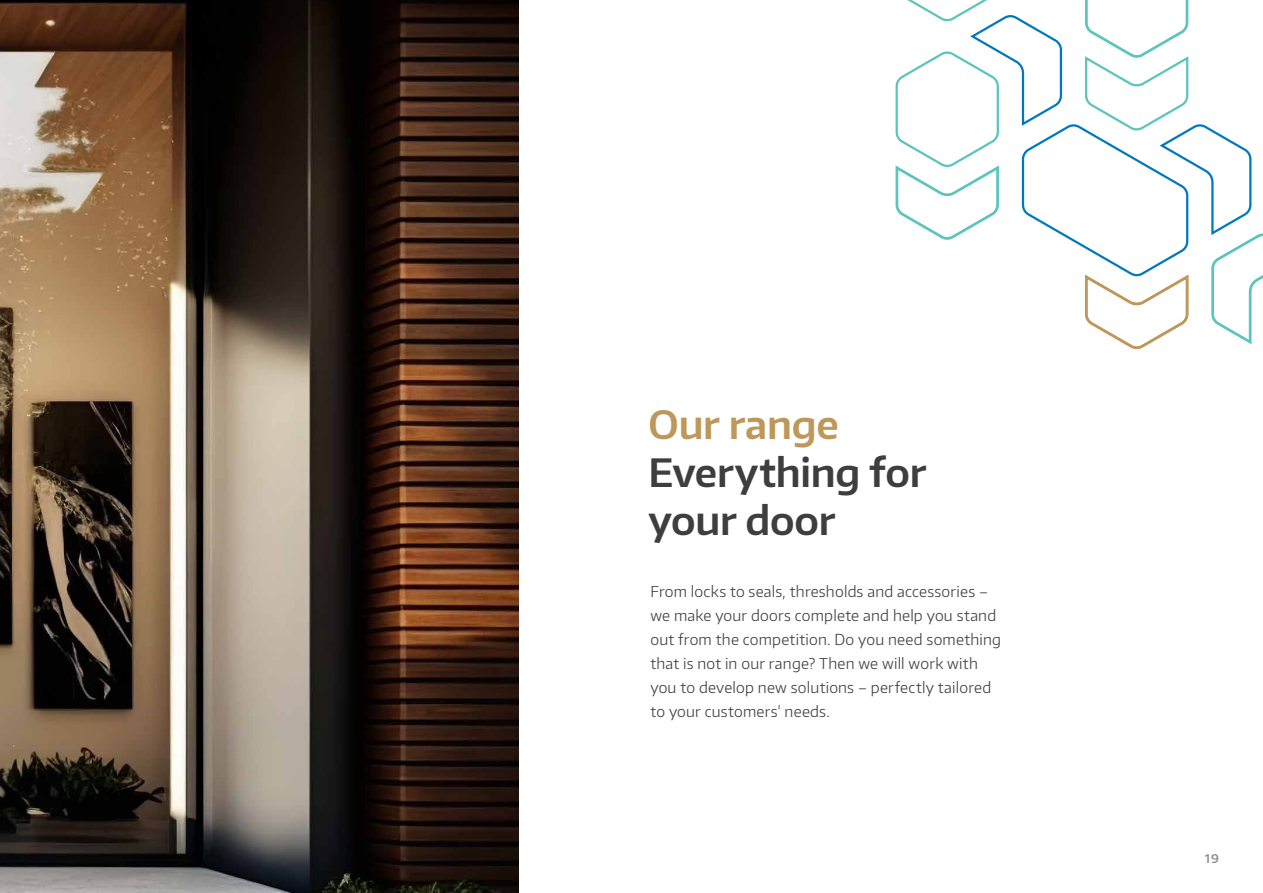
<style>
.page{position:relative;width:1263px;height:893px;background:#fff}
.page>*{position:absolute;margin:0;border:0;box-sizing:border-box;transform-origin:0 0}
.Headline_-_DARK{font:600 39px/48px "Encode Sans Normal";letter-spacing:-.005em;color:#3e3e3f}
.Headline_-_GOLD{font:600 39px "Encode Sans Normal";letter-spacing:-.005em;color:#be985a}
.Body_-_DARK{font:300 15px/24px "Encode Sans Normal";letter-spacing:.015em;color:#3e3e3f}
.t1{font:600 12px "Encode Sans Normal";color:#231f20}
</style>
<div class="page">
<img style="left:0;top:0;width:519px;height:893px">
<svg style="left:895px;top:0;width:368px;height:349px"></svg>
<p class="Headline_-_GOLD" style="left:648px;top:398px;width:192px">Our range</p>
<p class="Headline_-_DARK" style="left:648px;top:447px;width:279px">Everything for your door</p>
<p class="Body_-_DARK" style="left:650px;top:579px;width:352px">From locks to seals, thresholds and accessories – we make your doors complete and help you stand out from the competition. Do you need something that is not in our range? Then we will work with you to develop new solutions – perfectly tailored to your customers‘ needs.</p>
<p class="t1" style="left:1205px;top:850px;width:16px">19</p>
</div>
